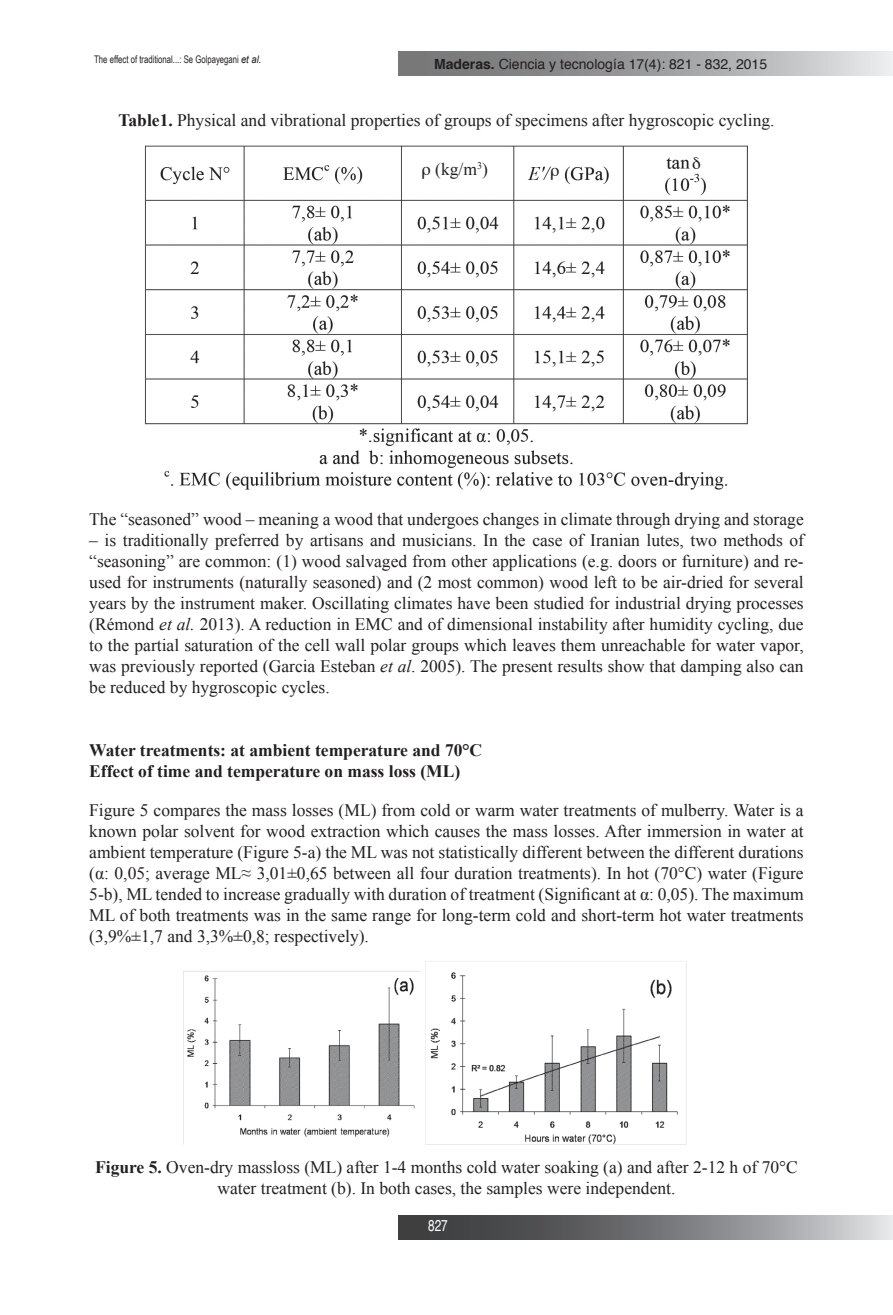
<style>
.page{position:relative;width:893px;height:1315px;background:#fff}
.page>*{position:absolute;margin:0;border:0;box-sizing:border-box;transform-origin:0 0}
.t1{font:17.5px/21px "Times New Roman";color:#231f20;text-align:justify}
.t2{font:700 17.5px/21px "Times New Roman";color:#231f20}
.t3{font:15.75px "Helvetica";color:#fff;scale:.75 1}
.t4{font:14px "Helvetica";color:#231f20}
.t5{font:10.5px "Arial Narrow";color:#231f20;scale:.9 1}
.s1{font-family:"Arial";font-style:italic}
.s2{font-weight:700}
.s3{font-style:italic}
</style>
<div class="page">
<svg style="left:398px;top:51px;width:495px;height:24px;background:#a2a2a4"></svg>
<svg style="left:398px;top:1215px;width:495px;height:24px;background:#7a7b7d"></svg>
<img style="left:144px;top:145px;width:604px;height:345px">
<img style="left:183px;top:961px;width:504px;height:184px">
<svg style="left:422px;top:166px;width:8px;height:12px"></svg>
<svg style="left:551px;top:168px;width:8px;height:12px"></svg>
<svg style="left:693px;top:157px;width:7px;height:12px"></svg>
<p class="t5" style="left:94px;top:52px;width:187px">The effect of traditional...: Se Golpayegani <span class="s1">et al.</span></p>
<p class="t4" style="left:434px;top:53px;width:335px"><span class="s2">Maderas.</span> Ciencia y tecnología 17(4): 821 - 832, 2015</p>
<p class="t1" style="left:118px;top:110px;width:658px"><span class="s2">Table1.</span> Physical and vibrational properties of groups of specimens after hygroscopic cycling.</p>
<p class="t1" style="left:435px;top:158px;width:54px">(kg/m<sup>3</sup>)</p>
<p class="t1" style="left:89px;top:509px;width:716px">The “seasoned” wood – meaning a wood that undergoes changes in climate through drying and storage</p>
<p class="t1" style="left:89px;top:530px;width:716px">– is traditionally preferred by artisans and musicians. In the case of Iranian lutes, two methods of “seasoning” are common: (1) wood salvaged from other applications (e.g. doors or furniture) and re&shy;used for instruments (naturally seasoned) and (2 most common) wood left to be air-dried for several years by the instrument maker. Oscillating climates have been studied for industrial drying processes (Rémond <span class="s3">et al.</span> 2013). A reduction in EMC and of dimensional instability after humidity cycling, due to the partial saturation of the cell wall polar groups which leaves them unreachable for water vapor, was previously reported (Garcia Esteban <span class="s3">et al</span>. 2005). The present results show that damping also can be reduced by hygroscopic cycles.</p>
<p class="t2" style="left:89px;top:740px;width:394px">Water treatments: at ambient temperature and 70°C<br>Effect of time and temperature on mass loss (ML)</p>
<p class="t1" style="left:89px;top:799px;width:716px">Figure 5 compares the mass losses (ML) from cold or warm water treatments of mulberry. Water is a known polar solvent for wood extraction which causes the mass losses. After immersion in water at ambient temperature (Figure 5-a) the ML was not statistically different between the different durations (α: 0,05; average ML≈ 3,01±0,65 between all four duration treatments). In hot (70°C) water (Figure 5-b), ML tended to increase gradually with duration of treatment (Significant at α: 0,05). The maximum ML of both treatments was in the same range for long-term cold and short-term hot water treatments (3,9%±1,7 and 3,3%±0,8; respectively).</p>
<p class="t1" style="left:95px;top:1156px;width:704px;text-align:center"><span class="s2">Figure 5.</span> Oven-dry massloss (ML) after 1-4 months cold water soaking (a) and after 2-12 h of 70°C water treatment (b). In both cases, the samples were independent.</p>
<p class="t3" style="left:428px;top:1213px;width:28px">827</p>
</div>
